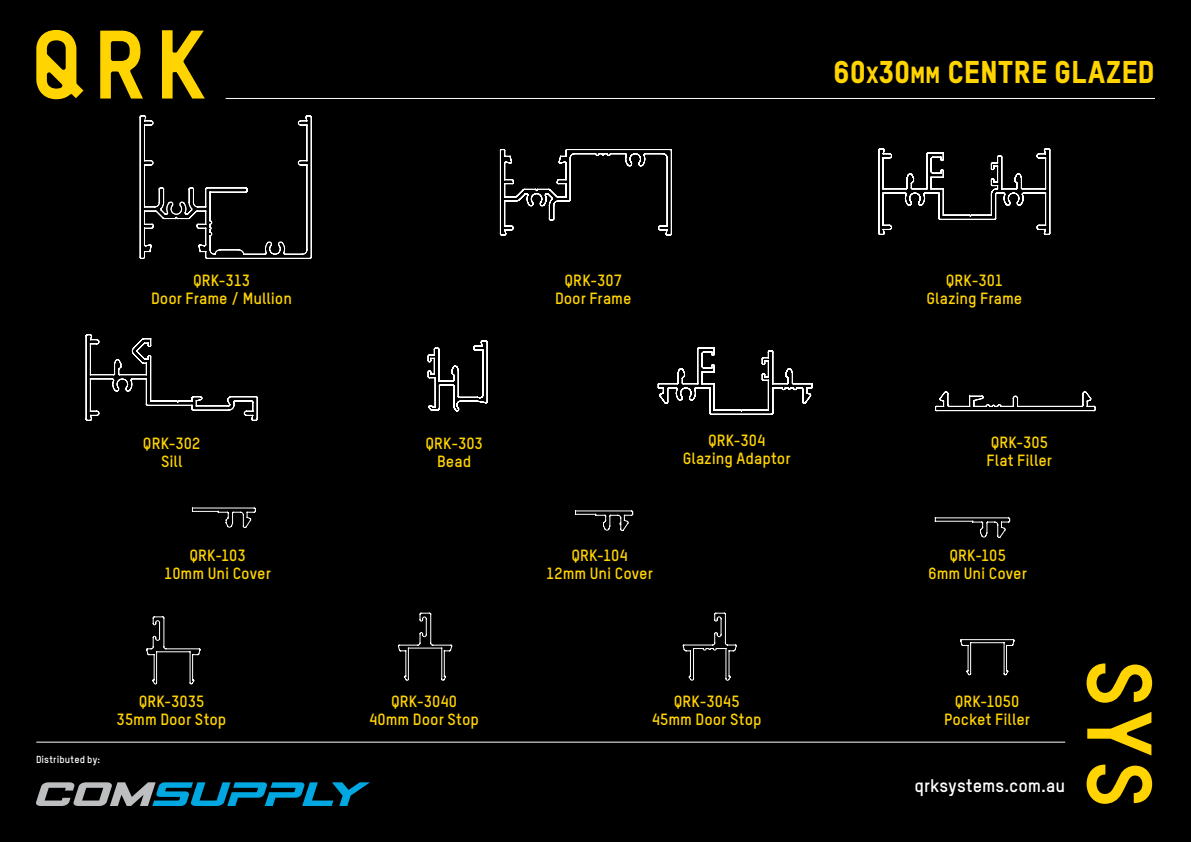
<style>
.page{position:relative;width:1191px;height:842px;background:#000}
.page>*{position:absolute;margin:0;border:0;box-sizing:border-box;transform-origin:0 0}
.t1{font:31px "TSTARPRO Headline";letter-spacing:.005em;color:#ffd400}
.t2{font:700 18px "TSTARPRO";letter-spacing:.005em;color:#fff}
.t3{font:700 16px/18px "TSTARPRO";color:#ffd400;text-align:center}
.t4{font:700 10px "TSTARPRO";letter-spacing:.015em;color:#fff}
.s1{font-size:23px}
</style>
<div class="page">
<svg style="left:36px;top:782px;width:334px;height:24px"></svg>
<svg style="left:1086px;top:663px;width:66px;height:40px"></svg>
<svg style="left:1086px;top:765px;width:66px;height:39px"></svg>
<svg style="left:1087px;top:712px;width:64px;height:43px"></svg>
<svg style="left:100px;top:31px;width:43px;height:68px"></svg>
<svg style="left:162px;top:30px;width:43px;height:69px"></svg>
<svg style="left:36px;top:30px;width:47px;height:69px"></svg>
<hr style="left:226px;top:98px;width:929px;height:1px;background:#fff">
<hr style="left:36px;top:742px;width:1029px;height:1px;background:#fff">
<svg style="left:192px;top:507px;width:818px;height:31px"></svg>
<svg style="left:139px;top:115px;width:361px;height:144px"></svg>
<svg style="left:500px;top:149px;width:172px;height:87px"></svg>
<svg style="left:878px;top:148px;width:172px;height:87px"></svg>
<svg style="left:935px;top:391px;width:161px;height:20px"></svg>
<svg style="left:657px;top:347px;width:156px;height:68px"></svg>
<svg style="left:85px;top:334px;width:173px;height:87px"></svg>
<svg style="left:427px;top:340px;width:61px;height:72px"></svg>
<svg style="left:146px;top:612px;width:868px;height:73px"></svg>
<h1 class="t1" style="left:833px;top:53px;width:323px">60<span class="s1">X</span>30<span class="s1">MM</span> CENTRE GLAZED</h1>
<p class="t3" style="left:151px;top:271px;width:142px">QRK-313<br>Door Frame / Mullion</p>
<p class="t3" style="left:555px;top:271px;width:78px">QRK-307<br>Door Frame</p>
<p class="t3" style="left:926px;top:271px;width:97px">QRK-301<br>Glazing Frame</p>
<p class="t3" style="left:683px;top:431px;width:109px">QRK-304<br>Glazing Adaptor</p>
<p class="t3" style="left:143px;top:434px;width:59px">QRK-302<br>Sill</p>
<p class="t3" style="left:425px;top:434px;width:59px">QRK-303<br>Bead</p>
<p class="t3" style="left:986px;top:433px;width:67px;text-align:left">QRK-305<br>Flat Filler</p>
<p class="t3" style="left:164px;top:546px;width:108px">QRK-103<br>10mm Uni Cover</p>
<p class="t3" style="left:546px;top:546px;width:108px">QRK-104<br>12mm Uni Cover</p>
<p class="t3" style="left:928px;top:546px;width:100px">QRK-105<br>6mm Uni Cover</p>
<p class="t4" style="left:36px;top:753px;width:66px">Distributed by:</p>
<p class="t3" style="left:117px;top:692px;width:111px">QRK-3035<br>35mm Door Stop</p>
<p class="t3" style="left:369px;top:692px;width:111px">QRK-3040<br>40mm Door Stop</p>
<p class="t3" style="left:651px;top:692px;width:111px">QRK-3045<br>45mm Door Stop</p>
<p class="t3" style="left:944px;top:692px;width:88px">QRK-1050<br>Pocket Filler</p>
<p class="t2" style="left:914px;top:775px;width:152px">qrksystems.com.au</p>
</div>
